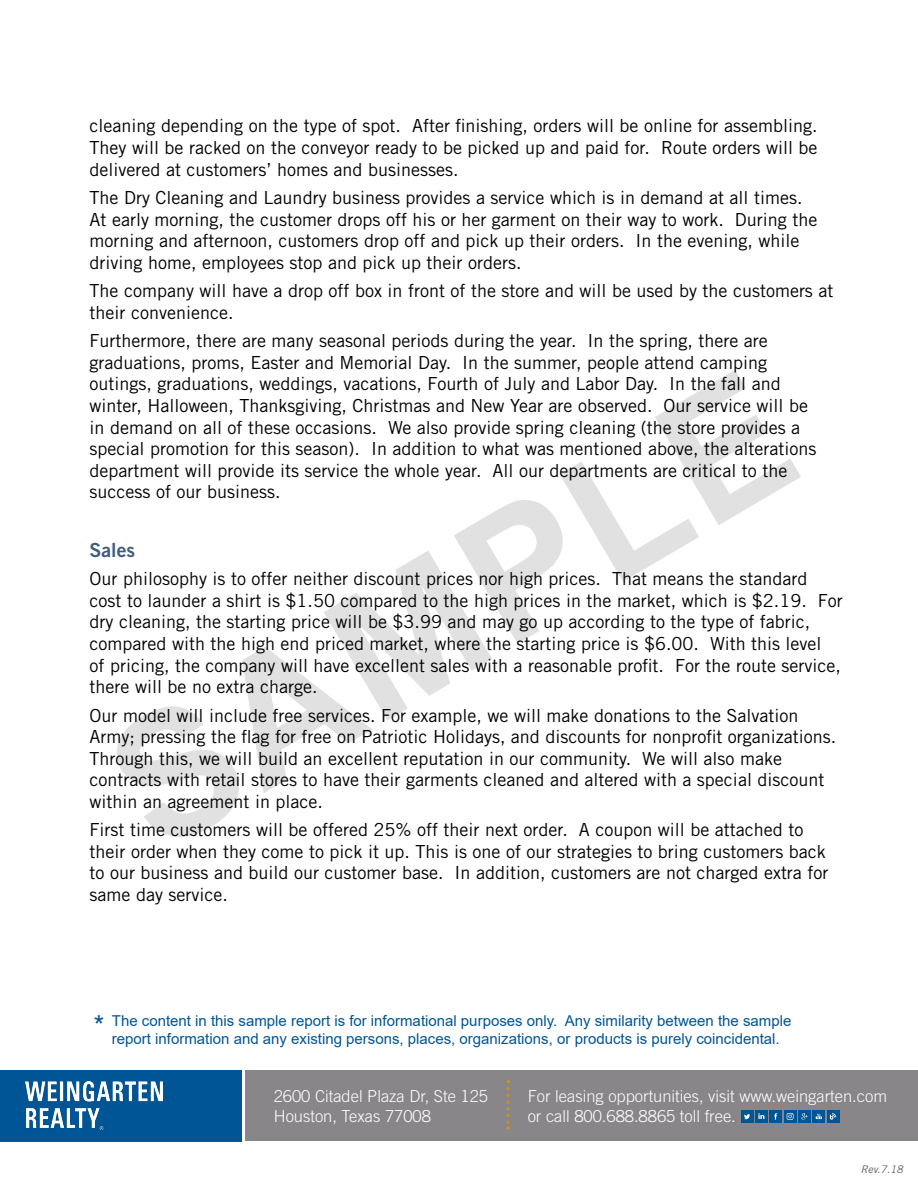
<style>
.page{position:relative;width:918px;height:1188px;background:#fff}
.page>*{position:absolute;margin:0;border:0;box-sizing:border-box;transform-origin:0 0}
.t1{font:700 175.65px "Arial";color:#000}
.t2{font:19.5px "Trade Gothic Bold Two";color:#415b7c}
.t3{font:18px/21.6px "Trade Gothic";color:#000}
.t4{font:300 16.5px/19.8px "Trade Gothic";color:#fff}
.t5{font:15px/18px "Arial";color:#005596;text-align:center}
.t6{font:italic 10.5px "Trade Gothic";color:#626164}
.s1{font-size:27px}
</style>
<div class="page">
<div style="left:245px;top:1071px;width:673px;height:70px;background:#898689"></div>
<div style="left:0;top:1070px;width:242px;height:71px;background:#005596"></div>
<img style="left:25px;top:1082px;width:138px;height:48px">
<div style="left:741px;top:1110px;width:12px;height:13px;background:#005596"></div>
<svg style="left:744px;top:1114px;width:6px;height:5px"></svg>
<div style="left:755px;top:1110px;width:13px;height:13px;background:#005596"></div>
<svg style="left:758px;top:1113px;width:7px;height:6px"></svg>
<div style="left:770px;top:1110px;width:12px;height:13px;background:#005596"></div>
<svg style="left:774px;top:1113px;width:3px;height:7px"></svg>
<div style="left:798px;top:1110px;width:13px;height:13px;background:#005596"></div>
<svg style="left:801px;top:1113px;width:6px;height:7px"></svg>
<div style="left:813px;top:1110px;width:12px;height:13px;background:#005596"></div>
<svg style="left:816px;top:1114px;width:6px;height:5px"></svg>
<div style="left:827px;top:1110px;width:12px;height:13px;background:#005596"></div>
<svg style="left:830px;top:1113px;width:6px;height:7px"></svg>
<div style="left:784px;top:1110px;width:12px;height:13px;background:#005596"></div>
<svg style="left:787px;top:1113px;width:7px;height:7px"></svg>
<svg style="left:506px;top:1080px;width:4px;height:50px"></svg>
<p class="t3" style="left:90px;top:115px;width:729px;text-align:justify">cleaning depending on the type of spot. After finishing, orders will be online for assembling.<br>They will be racked on the conveyor ready to be picked up and paid for. Route orders will be delivered at customers’ homes and businesses.</p>
<p class="t3" style="left:90px;top:187px;width:729px">The Dry Cleaning and Laundry business provides a service which is in demand at all times.<br>At early morning, the customer drops off his or her garment on their way to work. During the morning and afternoon, customers drop off and pick up their orders. In the evening, while driving home, employees stop and pick up their orders.</p>
<p class="t3" style="left:90px;top:280px;width:745px">The company will have a drop off box in front of the store and will be used by the customers at their convenience.</p>
<p class="t3" style="left:90px;top:330px;width:728px">Furthermore, there are many seasonal periods during the year. In the spring, there are graduations, proms, Easter and Memorial Day. In the summer, people attend camping outings, graduations, weddings, vacations, Fourth of July and Labor Day. In the fall and winter, Halloween, Thanksgiving, Christmas and New Year are observed. Our service will be in demand on all of these occasions. We also provide spring cleaning (the store provides a special promotion for this season). In addition to what was mentioned above, the alterations department will provide its service the whole year. All our departments are critical to the success of our business.</p>
<h1 class="t1" style="left:65px;top:699px;width:756px;rotate:-31deg">SAMPLE</h1>
<p class="t2" style="left:90px;top:538px;width:47px">Sales</p>
<p class="t3" style="left:90px;top:568px;width:755px">Our philosophy is to offer neither discount prices nor high prices. That means the standard cost to launder a shirt is $1.50 compared to the high prices in the market, which is $2.19. For dry cleaning, the starting price will be $3.99 and may go up according to the type of fabric, compared with the high end priced market, where the starting price is $6.00. With this level<br>of pricing, the company will have excellent sales with a reasonable profit. For the route service, there will be no extra charge.</p>
<p class="t3" style="left:90px;top:704px;width:748px">Our model will include free services. For example, we will make donations to the Salvation Army; pressing the flag for free on Patriotic Holidays, and discounts for nonprofit organizations.<br>Through this, we will build an excellent reputation in our community. We will also make contracts with retail stores to have their garments cleaned and altered with a special discount within an agreement in place.</p>
<p class="t3" style="left:90px;top:819px;width:740px">First time customers will be offered 25% off their next order. A coupon will be attached to their order when they come to pick it up. This is one of our strategies to bring customers back to our business and build our customer base. In addition, customers are not charged extra for same day service.</p>
<p class="t5" style="left:94px;top:1012px;width:699px"><span class="s1">*</span> The content in this sample report is for informational purposes only. Any similarity between the sample report information and any existing persons, places, organizations, or products is purely coincidental.</p>
<p class="t4" style="left:274px;top:1086px;width:216px">2600 Citadel Plaza Dr, Ste 125<br>Houston, Texas 77008</p>
<p class="t4" style="left:528px;top:1086px;width:361px">For leasing opportunities, visit www.weingarten.com or call 800.688.8865 toll free.</p>
<p class="t6" style="left:861px;top:1163px;width:43px">Rev.7.18</p>
</div>
